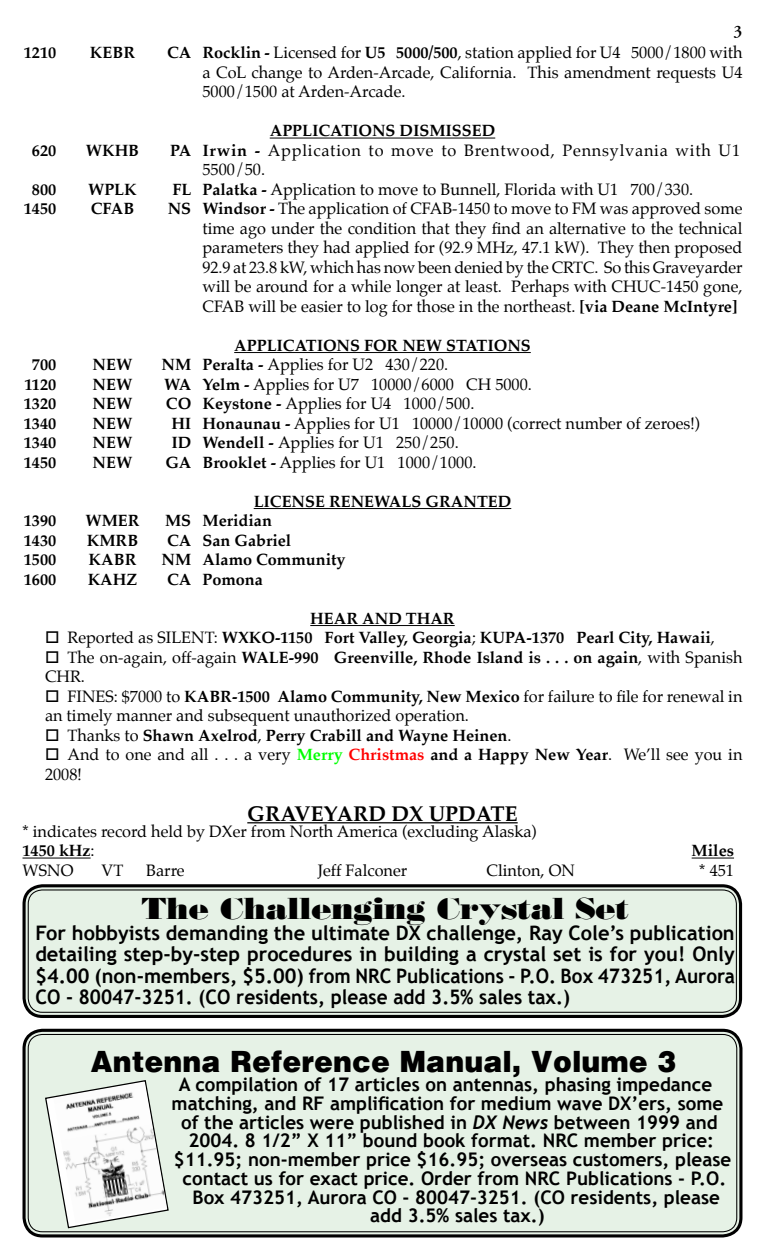
<style>
.page{position:relative;width:765px;height:1260px;background:#fff}
.page>*{position:absolute;margin:0;border:0;box-sizing:border-box;transform-origin:0 0}
.t1{font:900 30px "Helvetica";color:#000;scale:.95 1}
.t2{font:800 30px "Bodoni";color:#000;scale:1.1 1}
.t3{font:700 21.25px "Palatino";color:#000}
.t4{font:700 20px/21.2px "Trebuchet MS";color:#000;text-align:justify}
.t5{font:700 18.75px "Trebuchet MS";color:#000}
.t6{font:16.25px/19.5px "Palatino";color:#000}
.t7{font:700 16.25px/19.5px "Palatino";color:#000}
.t8{font:16.25px/19.5px "Palatino";letter-spacing:.05em;color:#000}
.s1{font-weight:700}
.s2{font-weight:400}
.s3{font-weight:700;color:#0f0}
.s4{font-weight:700;color:#f00}
.s5{font-family:"Trebuchet";font-style:italic}
</style>
<div class="page">
<hr style="left:270px;top:138px;width:225px;height:1px;background:#000">
<hr style="left:234px;top:352px;width:297px;height:1px;background:#000">
<hr style="left:254px;top:508px;width:257px;height:1px;background:#000">
<hr style="left:310px;top:625px;width:145px;height:1px;background:#000">
<hr style="left:247px;top:822px;width:271px;height:1px;background:#000">
<hr style="left:22px;top:858px;width:69px;height:1px;background:#000">
<hr style="left:692px;top:858px;width:42px;height:1px;background:#000">
<div style="left:26px;top:1032px;width:713px;height:202px;background:#e6f2e6;border-radius:17px"></div>
<div style="left:22px;top:1029px;width:720px;height:209px;border:3px solid #000;border-radius:18px"></div>
<div style="left:28px;top:1034px;width:709px;height:198px;border:1px solid #000;border-radius:14px"></div>
<svg style="left:45px;top:1080px;width:124px;height:149px"></svg>
<img style="left:53px;top:1082px;width:114px;height:142px">
<div style="left:26px;top:887px;width:713px;height:128px;background:#e6f2e6;border-radius:17px"></div>
<div style="left:23px;top:884px;width:719px;height:134px;border:3px solid #000;border-radius:18px"></div>
<div style="left:28px;top:889px;width:709px;height:124px;border:1px solid #000;border-radius:14px"></div>
<p class="t7" style="left:24px;top:45px;width:34px">1210</p>
<p class="t7" style="left:90px;top:45px;width:47px">KEBR</p>
<p class="t6" style="left:202px;top:44px;width:542px;text-align:justify;text-indent:-35px"><span class="s1">CA Rocklin -</span> Licensed for <span class="s1">U5 5000/500</span>, station applied for U4 5000/1800 with a CoL change to Arden-Arcade, California. This amendment requests U4<br>5000/1500 at Arden-Arcade.</p>
<p class="t7" style="left:270px;top:123px;width:227px">APPLICATIONS DISMISSED</p>
<p class="t7" style="left:32px;top:142px;width:26px">620</p>
<p class="t7" style="left:86px;top:142px;width:55px">WKHB</p>
<p class="t8" style="left:202px;top:142px;width:539px;text-indent:-32px"><span class="s1">PA Irwin -</span> Application to move to Brentwood, Pennsylvania with U1<br>5500/50.</p>
<p class="t7" style="left:32px;top:181px;width:26px">800</p>
<p class="t7" style="left:88px;top:181px;width:50px">WPLK</p>
<p class="t6" style="left:173px;top:181px;width:522px"><span class="s1">FL Palatka -</span> Application to move to Bunnell, Florida with U1 700/330.</p>
<p class="t7" style="left:24px;top:201px;width:34px">1450</p>
<p class="t7" style="left:91px;top:201px;width:45px">CFAB</p>
<p class="t6" style="left:202px;top:200px;width:542px;text-align:justify;text-indent:-35px"><span class="s1">NS Windsor -</span> The application of CFAB-1450 to move to FM was approved some time ago under the condition that they find an alternative to the technical parameters they had applied for (92.9 MHz, 47.1 kW). They then proposed 92.9 at 23.8 kW, which has now been denied by the CRTC. So this Graveyarder will be around for a while longer at least. Perhaps with CHUC-1450 gone, CFAB will be easier to log for those in the northeast. <span class="s1">[via Deane McIntyre]</span></p>
<p class="t7" style="left:234px;top:337px;width:298px">APPLICATIONS FOR NEW STATIONS</p>
<p class="t7" style="left:32px;top:357px;width:26px">700</p>
<p class="t7" style="left:93px;top:357px;width:41px">NEW</p>
<p class="t6" style="left:161px;top:356px;width:288px"><span class="s1">NM Peralta -</span> Applies for U2 430/220.</p>
<p class="t7" style="left:24px;top:376px;width:33px">1120</p>
<p class="t7" style="left:93px;top:376px;width:41px">NEW</p>
<p class="t6" style="left:164px;top:376px;width:369px"><span class="s1">WA Yelm -</span> Applies for U7 10000/6000 CH 5000.</p>
<p class="t7" style="left:24px;top:396px;width:34px">1320</p>
<p class="t7" style="left:93px;top:396px;width:41px">NEW</p>
<p class="t6" style="left:166px;top:395px;width:310px"><span class="s1">CO Keystone -</span> Applies for U4 1000/500.</p>
<p class="t7" style="left:24px;top:415px;width:34px">1340</p>
<p class="t7" style="left:93px;top:415px;width:41px">NEW</p>
<p class="t6" style="left:171px;top:415px;width:530px"><span class="s1">HI Honaunau -</span> Applies for U1 10000/10000 (correct number of zeroes!)</p>
<p class="t7" style="left:24px;top:435px;width:34px">1340</p>
<p class="t7" style="left:93px;top:435px;width:41px">NEW</p>
<p class="t6" style="left:171px;top:434px;width:289px"><span class="s1">ID Wendell -</span> Applies for U1 250/250.</p>
<p class="t7" style="left:24px;top:454px;width:34px">1450</p>
<p class="t7" style="left:93px;top:454px;width:41px">NEW</p>
<p class="t6" style="left:165px;top:454px;width:313px"><span class="s1">GA Brooklet -</span> Applies for U1 1000/1000.</p>
<p class="t7" style="left:254px;top:493px;width:259px">LICENSE RENEWALS GRANTED</p>
<p class="t7" style="left:24px;top:513px;width:34px">1390</p>
<p class="t7" style="left:85px;top:513px;width:56px">WMER</p>
<p class="t7" style="left:165px;top:513px;width:108px">MS Meridian</p>
<p class="t7" style="left:24px;top:532px;width:34px">1430</p>
<p class="t7" style="left:87px;top:532px;width:53px">KMRB</p>
<p class="t7" style="left:167px;top:532px;width:126px">CA San Gabriel</p>
<p class="t7" style="left:24px;top:552px;width:34px">1500</p>
<p class="t7" style="left:89px;top:552px;width:49px">KABR</p>
<p class="t7" style="left:161px;top:552px;width:186px">NM Alamo Community</p>
<p class="t7" style="left:24px;top:571px;width:34px">1600</p>
<p class="t7" style="left:88px;top:571px;width:51px">KAHZ</p>
<p class="t7" style="left:167px;top:571px;width:97px">CA Pomona</p>
<p class="t7" style="left:310px;top:610px;width:146px">HEAR AND THAR</p>
<p class="t7" style="left:45px;top:630px;width:672px">□ <span class="s2">Reported as SILENT:</span> WXKO-1150 Fort Valley, Georgia<span class="s2">;</span> KUPA-1370 Pearl City, Hawaii<span class="s2">,</span></p>
<p class="t7" style="left:45px;top:649px;width:699px">□ <span class="s2">The on-again, off-again</span> WALE-990 Greenville, Rhode Island is . . . on again<span class="s2">, with Spanish<br>CHR.</span></p>
<p class="t6" style="left:45px;top:688px;width:699px">□ FINES: $7000 to <span class="s1">KABR-1500 Alamo Community, New Mexico</span> for failure to file for renewal in an timely manner and subsequent unauthorized operation.</p>
<p class="t7" style="left:45px;top:727px;width:468px">□ <span class="s2">Thanks to</span> Shawn Axelrod<span class="s2">,</span> Perry Crabill and Wayne Heinen<span class="s2">.</span></p>
<p class="t6" style="left:45px;top:746px;width:699px">□ And to one and all . . . a very <span class="s3">Merry</span> <span class="s4">Christmas</span> <span class="s1">and a Happy New Year</span>. We’ll see you in<br>2008!</p>
<h2 class="t3" style="left:247px;top:800px;width:272px">GRAVEYARD DX UPDATE</h2>
<p class="t6" style="left:22px;top:823px;width:516px">* indicates record held by DXer from North America (excluding Alaska)<br><span class="s1">1450 kHz</span>:</p>
<p class="t7" style="left:692px;top:843px;width:44px">Miles</p>
<p class="t6" style="left:22px;top:862px;width:53px">WSNO</p>
<p class="t6" style="left:102px;top:862px;width:23px">VT</p>
<p class="t6" style="left:146px;top:862px;width:40px">Barre</p>
<p class="t6" style="left:318px;top:862px;width:91px">Jeff Falconer</p>
<p class="t6" style="left:487px;top:862px;width:90px">Clinton, ON</p>
<p class="t6" style="left:699px;top:862px;width:36px">* 451</p>
<h1 class="t2" style="left:141px;top:888px;width:444px">The Challenging Crystal Set</h1>
<p class="t4" style="left:35px;top:922px;width:701px">For hobbyists demanding the ultimate DX challenge, Ray Cole’s publication detailing step-by-step procedures in building a crystal set is for you! Only $4.00 (non-members, $5.00) from NRC Publications - P.O. Box 473251, Aurora CO - 80047-3251. (CO residents, please add 3.5% sales tax.)</p>
<h1 class="t1" style="left:91px;top:1044px;width:618px">Antenna Reference Manual, Volume 3</h1>
<p class="t5" style="left:179px;top:1073px;width:535px">A compilation of 17 articles on antennas, phasing impedance</p>
<p class="t5" style="left:172px;top:1091px;width:553px">matching, and RF amplification for medium wave DX’ers, some</p>
<p class="t5" style="left:181px;top:1110px;width:538px">of the articles were published in <span class="s5">DX News</span> between 1999 and</p>
<p class="t5" style="left:188px;top:1129px;width:527px">2004. 8 1/2” X 11” bound book format. NRC member price:</p>
<p class="t5" style="left:174px;top:1148px;width:559px">$11.95; non-member price $16.95; overseas customers, please</p>
<p class="t5" style="left:183px;top:1166px;width:545px">contact us for exact price. Order from NRC Publications - P.O.</p>
<p class="t5" style="left:193px;top:1185px;width:529px">Box 473251, Aurora CO - 80047-3251. (CO residents, please</p>
<p class="t5" style="left:370px;top:1204px;width:176px">add 3.5% sales tax.)</p>
</div>
